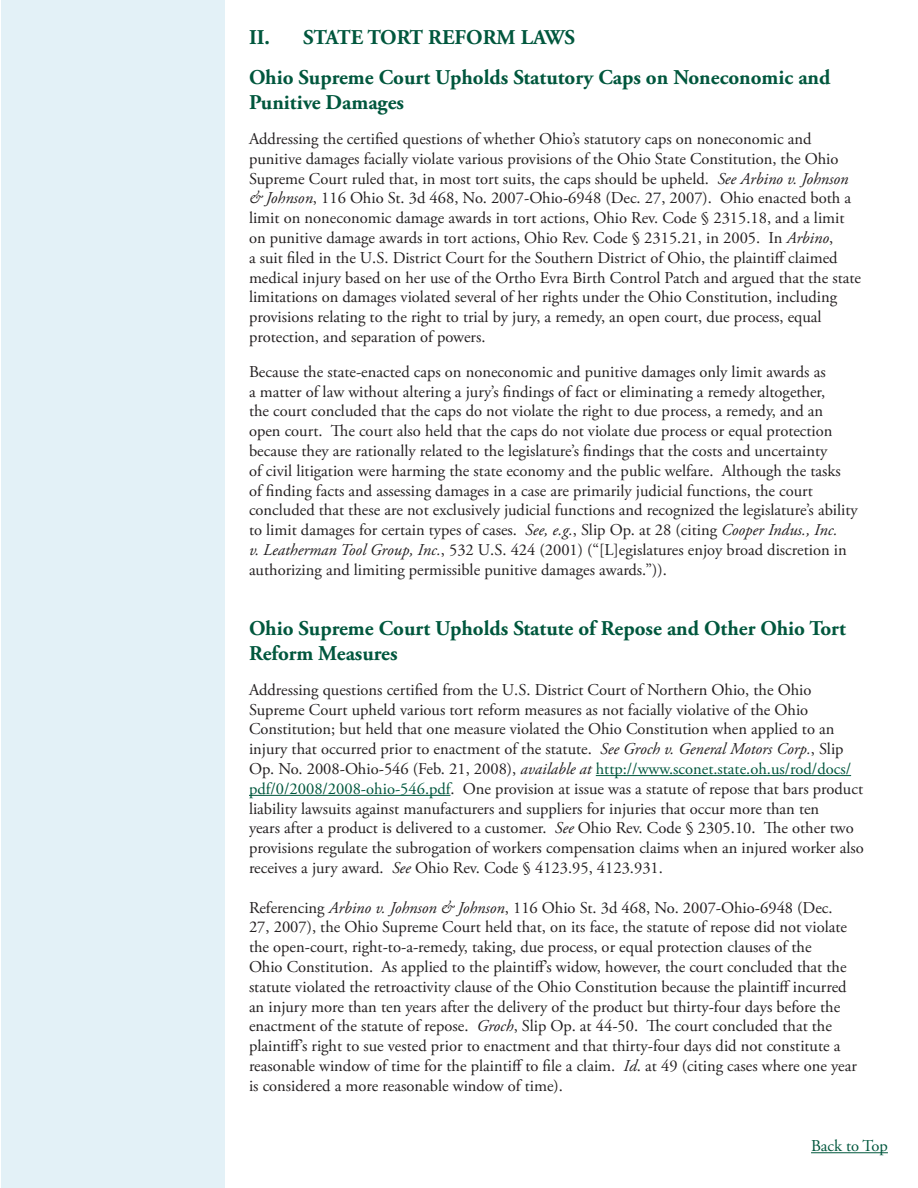
<style>
.page{position:relative;width:918px;height:1188px;background:#fff}
.page>*{position:absolute;margin:0;border:0;box-sizing:border-box;transform-origin:0 0}
.Article_Text{font:700 21px/25.2px "Adobe Garamond Pro";color:#00573d}
.Article_Heading{font:700 21px "Adobe Garamond Pro";color:#00573d}
.Article_Text-2{font:16.5px/19.8px "Adobe Garamond Pro";color:#231f20}
.Article_Text-3{font:16.5px "Adobe Garamond Pro";color:#00573d}
.s1{font-style:italic}
.s2{color:#00573d}
</style>
<div class="page">
<div style="left:1px;top:0;width:224px;height:1187px;background:#e3f1f7"></div>
<hr style="left:596px;top:775px;width:255px;height:1px;background:#00573d">
<hr style="left:249px;top:795px;width:201px;height:1px;background:#00573d">
<hr style="left:811px;top:1152px;width:77px;height:1px;background:#00573d">
<p class="Article_Heading" style="left:249px;top:25px;width:328px">II. STATE TORT REFORM LAWS</p>
<p class="Article_Text" style="left:249px;top:65px;width:583px">Ohio Supreme Court Upholds Statutory Caps on Noneconomic and<br>Punitive Damages</p>
<p class="Article_Text-2" style="left:249px;top:129px;width:614px">Addressing the certified questions of whether Ohio’s statutory caps on noneconomic and punitive damages facially violate various provisions of the Ohio State Constitution, the Ohio Supreme Court ruled that, in most tort suits, the caps should be upheld. <span class="s1">See Arbino v. Johnson &amp; Johnson</span>, 116 Ohio St. 3d 468, No. 2007-Ohio-6948 (Dec. 27, 2007). Ohio enacted both a limit on noneconomic damage awards in tort actions, Ohio Rev. Code § 2315.18, and a limit on punitive damage awards in tort actions, Ohio Rev. Code § 2315.21, in 2005. In <span class="s1">Arbino</span>,<br>a suit filed in the U.S. District Court for the Southern District of Ohio, the plaintiff claimed medical injury based on her use of the Ortho Evra Birth Control Patch and argued that the state limitations on damages violated several of her rights under the Ohio Constitution, including provisions relating to the right to trial by jury, a remedy, an open court, due process, equal protection, and separation of powers.</p>
<p class="Article_Text-2" style="left:249px;top:362px;width:610px">Because the state-enacted caps on noneconomic and punitive damages only limit awards as<br>a matter of law without altering a jury’s findings of fact or eliminating a remedy altogether,<br>the court concluded that the caps do not violate the right to due process, a remedy, and an open court. The court also held that the caps do not violate due process or equal protection because they are rationally related to the legislature’s findings that the costs and uncertainty<br>of civil litigation were harming the state economy and the public welfare. Although the tasks<br>of finding facts and assessing damages in a case are primarily judicial functions, the court concluded that these are not exclusively judicial functions and recognized the legislature’s ability to limit damages for certain types of cases. <span class="s1">See, e.g.</span>, Slip Op. at 28 (citing <span class="s1">Cooper Indus., Inc.<br>v. Leatherman Tool Group, Inc.</span>, 532 U.S. 424 (2001) (“[L]egislatures enjoy broad discretion in authorizing and limiting permissible punitive damages awards.”)).</p>
<p class="Article_Text" style="left:249px;top:616px;width:599px">Ohio Supreme Court Upholds Statute of Repose and Other Ohio Tort<br>Reform Measures</p>
<p class="Article_Text-2" style="left:249px;top:680px;width:616px">Addressing questions certified from the U.S. District Court of Northern Ohio, the Ohio Supreme Court upheld various tort reform measures as not facially violative of the Ohio Constitution; but held that one measure violated the Ohio Constitution when applied to an injury that occurred prior to enactment of the statute. <span class="s1">See Groch v. General Motors Corp.</span>, Slip Op. No. 2008-Ohio-546 (Feb. 21, 2008), <span class="s1">available at</span> <span class="s2">http://www.sconet.state.oh.us/rod/docs/ pdf/0/2008/2008-ohio-546.pdf</span>. One provision at issue was a statute of repose that bars product liability lawsuits against manufacturers and suppliers for injuries that occur more than ten<br>years after a product is delivered to a customer. <span class="s1">See</span> Ohio Rev. Code § 2305.10. The other two provisions regulate the subrogation of workers compensation claims when an injured worker also receives a jury award. <span class="s1">See</span> Ohio Rev. Code § 4123.95, 4123.931.</p>
<p class="Article_Text-2" style="left:249px;top:898px;width:609px">Referencing <span class="s1">Arbino v. Johnson &amp; Johnson</span>, 116 Ohio St. 3d 468, No. 2007-Ohio-6948 (Dec.<br>27, 2007), the Ohio Supreme Court held that, on its face, the statute of repose did not violate the open-court, right-to-a-remedy, taking, due process, or equal protection clauses of the<br>Ohio Constitution. As applied to the plaintiff’s widow, however, the court concluded that the statute violated the retroactivity clause of the Ohio Constitution because the plaintiff incurred an injury more than ten years after the delivery of the product but thirty-four days before the enactment of the statute of repose. <span class="s1">Groch</span>, Slip Op. at 44-50. The court concluded that the plaintiff’s right to sue vested prior to enactment and that thirty-four days did not constitute a reasonable window of time for the plaintiff to file a claim. <span class="s1">Id</span>. at 49 (citing cases where one year is considered a more reasonable window of time).</p>
<p class="Article_Text-3" style="left:811px;top:1136px;width:78px">Back to Top</p>
</div>
